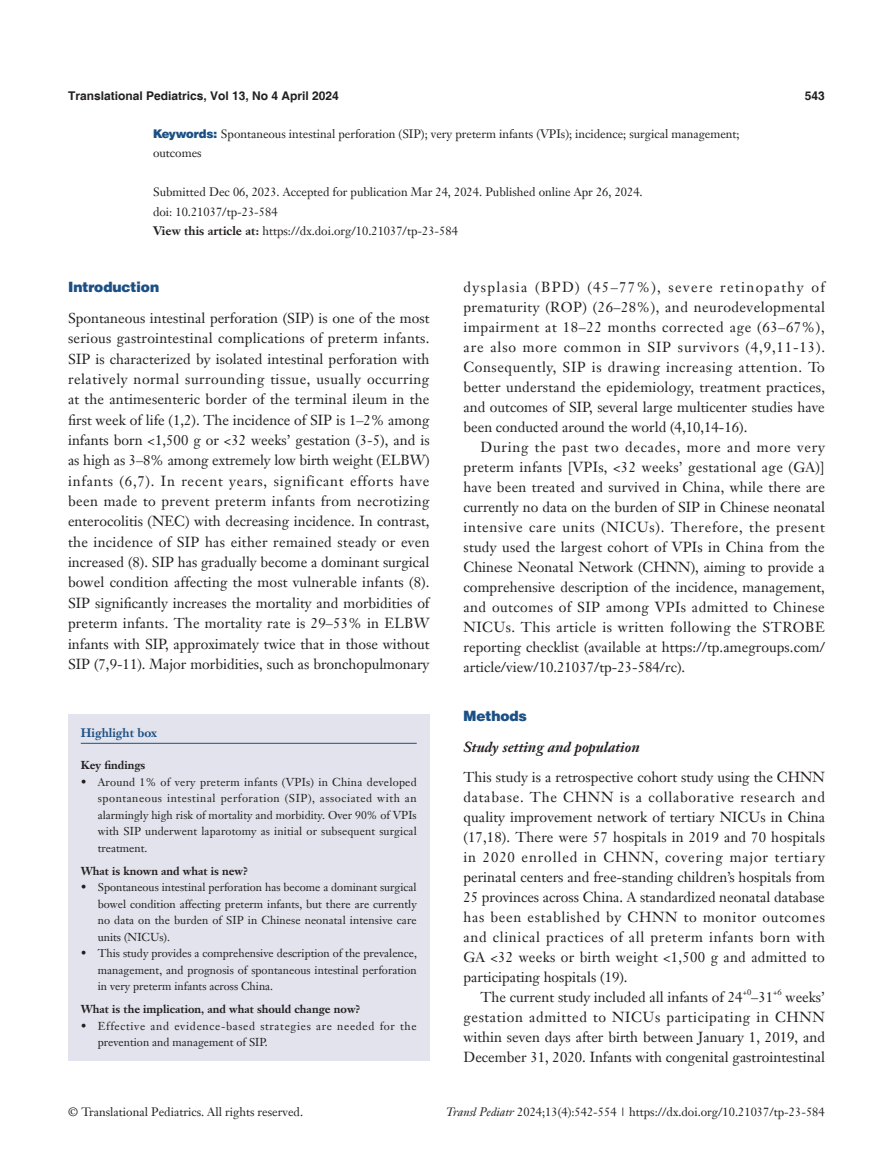
<style>
.page{position:relative;width:893px;height:1170px;background:#fff}
.page>*{position:absolute;margin:0;border:0;box-sizing:border-box;transform-origin:0 0}
.t1{font:14.25px/20px "Janson Text LT";color:#231f20;text-align:justify}
._2ji-6_5{font:italic 700 14.25px "Janson Text LT";color:#231f20}
._1ji-zhengti{font:900 14.25px "Helvetica";color:#1c5085}
._1ji-6_5{font:900 14.25px "Helvetica";color:#1c5085}
.A-Keywords{font:12px/19.5px "Janson Text LT";color:#231f20}
.A-time{font:12px "Janson Text LT";color:#231f20}
.A-View_this_article{font:12px "Janson Text LT";color:#231f20}
.t2{font:700 12px "Helvetica";color:#231f20}
.A-doi{font:12px "Janson Text LT";color:#231f20}
.Cite{font:700 12px "Janson Text LT";color:#1c5085}
.box-zhengwen{font:11.25px/16.5px "Janson Text LT";letter-spacing:.005em;color:#231f20;text-align:justify}
.box-zhengwen-2{font:11.25px/16.5px "Janson Text LT";letter-spacing:.06em;color:#231f20}
.box-biaoti-1_5mm{font:700 11.25px "Janson Text LT";color:#231f20}
.box-biaoti{font:700 11.25px "Janson Text LT";color:#231f20}
.t3{font:8.25px "Janson Text LT";color:#231f20}
.s1{font-family:"Helvetica AME";color:#1c5085}
.s2{font-weight:700}
.s3{font-style:italic}
</style>
<div class="page">
<div style="left:68px;top:713px;width:361px;height:347px;background:#e2e3ec"></div>
<hr style="left:81px;top:742px;width:336px;height:1px;background:#1c5085">
<p class="t2" style="left:68px;top:88px;width:272px">Translational Pediatrics, Vol 13, No 4 April 2024</p>
<p class="t2" style="left:805px;top:88px;width:22px">543</p>
<p class="A-Keywords" style="left:153px;top:124px;width:588px"><span class="s1">Keywords:</span> Spontaneous intestinal perforation (SIP); very preterm infants (VPIs); incidence; surgical management; outcomes</p>
<p class="A-time" style="left:153px;top:185px;width:491px">Submitted Dec 06, 2023. Accepted for publication Mar 24, 2024. Published online Apr 26, 2024.</p>
<p class="A-doi" style="left:153px;top:204px;width:126px">doi: 10.21037/tp-23-584</p>
<p class="A-View_this_article" style="left:153px;top:224px;width:306px"><span class="s2">View this article at:</span> https://dx.doi.org/10.21037/tp-23-584</p>
<p class="_1ji-zhengti" style="left:68px;top:278px;width:93px">Introduction</p>
<p class="t1" style="left:68px;top:307px;width:363px;line-height:20.4px">Spontaneous intestinal perforation (SIP) is one of the most serious gastrointestinal complications of preterm infants.<br>SIP is characterized by isolated intestinal perforation with relatively normal surrounding tissue, usually occurring at the antimesenteric border of the terminal ileum in the first week of life (1,2). The incidence of SIP is 1–2% among infants born &lt;1,500 g or &lt;32 weeks’ gestation (3-5), and is as high as 3–8% among extremely low birth weight (ELBW) infants (6,7). In recent years, significant efforts have been made to prevent preterm infants from necrotizing enterocolitis (NEC) with decreasing incidence. In contrast, the incidence of SIP has either remained steady or even increased (8). SIP has gradually become a dominant surgical bowel condition affecting the most vulnerable infants (8).<br>SIP significantly increases the mortality and morbidities of preterm infants. The mortality rate is 29–53% in ELBW infants with SIP, approximately twice that in those without SIP (7,9-11). Major morbidities, such as bronchopulmonary</p>
<p class="Cite" style="left:81px;top:725px;width:78px">Highlight box</p>
<p class="box-biaoti" style="left:81px;top:758px;width:66px">Key findings</p>
<p class="box-zhengwen" style="left:98px;top:773px;width:321px;text-indent:-17px">• Around 1% of very preterm infants (VPIs) in China developed spontaneous intestinal perforation (SIP), associated with an alarmingly high risk of mortality and morbidity. Over 90% of VPIs with SIP underwent laparotomy as initial or subsequent surgical treatment.</p>
<p class="box-biaoti-1_5mm" style="left:81px;top:863px;width:169px">What is known and what is new?</p>
<p class="box-zhengwen" style="left:98px;top:879px;width:320px;text-indent:-17px">• Spontaneous intestinal perforation has become a dominant surgical bowel condition affecting preterm infants, but there are currently no data on the burden of SIP in Chinese neonatal intensive care units (NICUs).</p>
<p class="box-zhengwen" style="left:98px;top:945px;width:321px;text-indent:-17px">• This study provides a comprehensive description of the prevalence, management, and prognosis of spontaneous intestinal perforation in very preterm infants across China.</p>
<p class="box-biaoti-1_5mm" style="left:81px;top:1001px;width:281px">What is the implication, and what should change now?</p>
<p class="box-zhengwen-2" style="left:98px;top:1017px;width:320px;text-indent:-17px">• Effective and evidence-based strategies are needed for the prevention and management of SIP.</p>
<p class="t1" style="left:463px;top:277px;width:363px">dysplasia (BPD) (45–77%), severe retinopathy of prematurity (ROP) (26–28%), and neurodevelopmental impairment at 18–22 months corrected age (63–67%), are also more common in SIP survivors (4,9,11-13).<br>Consequently, SIP is drawing increasing attention. To better understand the epidemiology, treatment practices, and outcomes of SIP, several large multicenter studies have been conducted around the world (4,10,14-16).</p>
<p class="t1" style="left:463px;top:437px;width:363px;text-indent:17px">During the past two decades, more and more very preterm infants [VPIs, &lt;32 weeks’ gestational age (GA)] have been treated and survived in China, while there are currently no data on the burden of SIP in Chinese neonatal intensive care units (NICUs). Therefore, the present study used the largest cohort of VPIs in China from the Chinese Neonatal Network (CHNN), aiming to provide a comprehensive description of the incidence, management, and outcomes of SIP among VPIs admitted to Chinese NICUs. This article is written following the STROBE reporting checklist (available at https://tp.amegroups.com/ article/view/10.21037/tp-23-584/rc).</p>
<p class="_1ji-6_5" style="left:463px;top:707px;width:65px">Methods</p>
<p class="_2ji-6_5" style="left:463px;top:737px;width:178px">Study setting and population</p>
<p class="t1" style="left:463px;top:766px;width:363px">This study is a retrospective cohort study using the CHNN database. The CHNN is a collaborative research and quality improvement network of tertiary NICUs in China (17,18). There were 57 hospitals in 2019 and 70 hospitals in 2020 enrolled in CHNN, covering major tertiary perinatal centers and free-standing children’s hospitals from 25 provinces across China. A standardized neonatal database has been established by CHNN to monitor outcomes and clinical practices of all preterm infants born with GA &lt;32 weeks or birth weight &lt;1,500 g and admitted to participating hospitals (19).</p>
<p class="t1" style="left:480px;top:986px;width:264px">The current study included all infants of 24</p>
<p class="t3" style="left:743px;top:986px;width:10px">+0</p>
<p class="t1" style="left:751px;top:986px;width:23px">–31</p>
<p class="t3" style="left:773px;top:986px;width:10px">+6</p>
<p class="t1" style="left:463px;top:986px;width:363px;text-indent:322px">weeks’ gestation admitted to NICUs participating in CHNN within seven days after birth between January 1, 2019, and December 31, 2020. Infants with congenital gastrointestinal</p>
<p class="A-Keywords" style="left:68px;top:1102px;width:236px">© Translational Pediatrics. All rights reserved.</p>
<p class="A-Keywords" style="left:446px;top:1102px;width:380px"><span class="s3">Transl Pediatr</span> 2024;13(4):542-554 | https://dx.doi.org/10.21037/tp-23-584</p>
</div>
